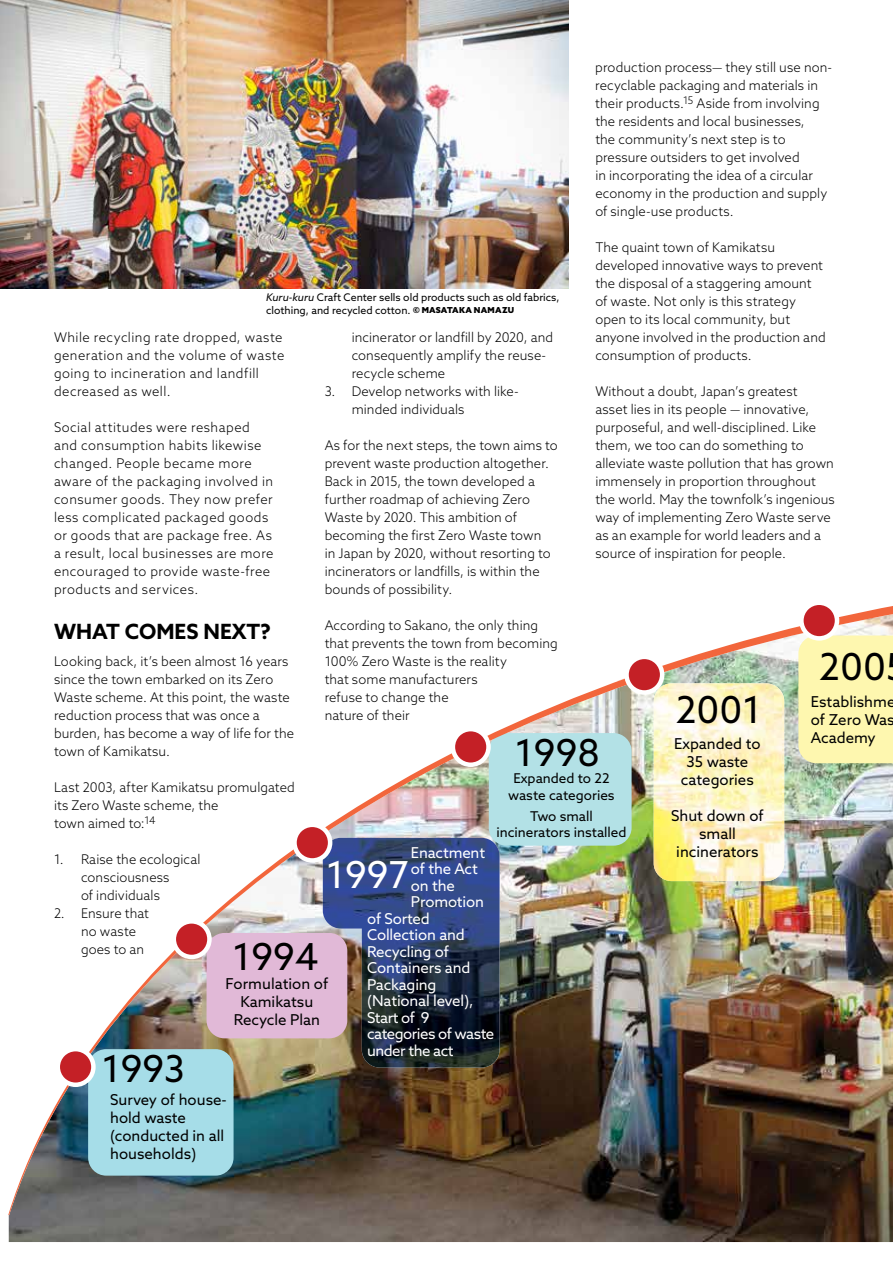
<style>
.page{position:relative;width:893px;height:1263px;background:#fff}
.page>*{position:absolute;margin:0;border:0;box-sizing:border-box;transform-origin:0 0}
.t1{font:37.2px "Azo Sans";color:#000}
.t2{font:37.2px "Azo Sans";color:#fff}
.t3{font:700 21px "Azo Sans";color:#000}
.t4{font:15px/18px "Azo Sans";color:#000;text-align:center}
.t5{font:15px "Azo Sans";letter-spacing:-.01em;color:#fff}
.t6{font:15px "Azo Sans";letter-spacing:-.035em;color:#fff}
.t7{font:13.5px/16.2px "Azo Sans";color:#000;text-align:center}
.t8{font:300 13.35px/18px "Azo Sans";letter-spacing:.01em;color:#000}
.t9{font:300 13.35px/18px "Azo Sans";letter-spacing:.04em;color:#000}
.t10{font:10.5px/12.3px "Azo Sans";color:#000}
.s1{font-style:italic}
.s2{font-weight:900;font-size:8.25px}
</style>
<div class="page">
<img style="left:0;top:0;width:568px;height:289px">
<img style="left:9px;top:1215px;width:884px;height:27px">
<img style="left:8px;top:626px;width:885px;height:589px">
<svg style="left:798px;top:605px;width:95px;height:158px;background:#f9e6ac"></svg>
<svg style="left:624px;top:655px;width:40px;height:40px"></svg>
<svg style="left:451px;top:727px;width:40px;height:40px"></svg>
<svg style="left:172px;top:919px;width:40px;height:40px"></svg>
<svg style="left:56px;top:1047px;width:40px;height:40px"></svg>
<svg style="left:292px;top:822px;width:40px;height:41px"></svg>
<p class="t8" style="left:595px;top:58px;width:238px">production process— they still use non&shy;recyclable packaging and materials in their products.<sup>15</sup> Aside from involving the residents and local businesses,<br>the community’s next step is to pressure outsiders to get involved<br>in incorporating the idea of a circular economy in the production and supply of single-use products.</p>
<p class="t8" style="left:595px;top:238px;width:232px">The quaint town of Kamikatsu developed innovative ways to prevent the disposal of a staggering amount of waste. Not only is this strategy open to its local community, but anyone involved in the production and consumption of products.</p>
<p class="t8" style="left:595px;top:382px;width:241px">Without a doubt, Japan’s greatest<br>asset lies in its people — innovative, purposeful, and well-disciplined. Like them, we too can do something to alleviate waste pollution that has grown immensely in proportion throughout the world. May the townfolk’s ingenious way of implementing Zero Waste serve as an example for world leaders and a source of inspiration for people.</p>
<p class="t10" style="left:266px;top:291px;width:295px"><span class="s1">Kuru-kuru</span> Craft Center sells old products such as old fabrics, clothing, and recycled cotton. <span class="s2">© MASATAKA NAMAZU</span></p>
<p class="t8" style="left:352px;top:328px;width:203px">incinerator or landfill by 2020, and consequently amplify the reuse&shy;recycle scheme</p>
<p class="t8" style="left:352px;top:382px;width:169px;text-indent:-27px">3. Develop networks with like&shy;minded individuals</p>
<p class="t8" style="left:325px;top:436px;width:235px">As for the next steps, the town aims to prevent waste production altogether.<br>Back in 2015, the town developed a further roadmap of achieving Zero Waste by 2020. This ambition of becoming the first Zero Waste town<br>in Japan by 2020, without resorting to incinerators or landfills, is within the bounds of possibility.</p>
<p class="t8" style="left:325px;top:616px;width:235px">According to Sakano, the only thing that prevents the town from becoming<br>100% Zero Waste is the reality<br>that some manufacturers<br>refuse to change the<br>nature of their</p>
<p class="t9" style="left:54px;top:328px;width:232px">While recycling rate dropped, waste generation and the volume of waste going to incineration and landfill decreased as well.</p>
<p class="t9" style="left:54px;top:418px;width:221px">Social attitudes were reshaped and consumption habits likewise changed. People became more aware of the packaging involved in consumer goods. They now prefer less complicated packaged goods or goods that are package free. As a result, local businesses are more encouraged to provide waste-free products and services.</p>
<h2 class="t3" style="left:54px;top:618px;width:218px">WHAT COMES NEXT?</h2>
<p class="t8" style="left:54px;top:652px;width:242px">Looking back, it’s been almost 16 years since the town embarked on its Zero Waste scheme. At this point, the waste reduction process that was once a burden, has become a way of life for the town of Kamikatsu.</p>
<p class="t8" style="left:54px;top:778px;width:242px">Last 2003, after Kamikatsu promulgated its Zero Waste scheme, the<br>town aimed to:<sup>14</sup></p>
<p class="t8" style="left:81px;top:850px;width:121px;text-indent:-27px">1. Raise the ecological consciousness<br>of individuals</p>
<p class="t8" style="left:81px;top:904px;width:70px;text-indent:-27px">2. Ensure that no waste goes to an</p>
<h1 class="t1" style="left:819px;top:643px;width:68px">200</h1>
<p class="t4" style="left:811px;top:692px;width:86px;text-align:justify">Establishme of Zero Was Academy</p>
<h1 class="t1" style="left:676px;top:686px;width:87px">2001</h1>
<p class="t4" style="left:674px;top:734px;width:88px">Expanded to<br>35 waste categories</p>
<p class="t4" style="left:671px;top:806px;width:94px">Shut down of small incinerators</p>
<h1 class="t1" style="left:515px;top:729px;width:86px">1998</h1>
<p class="t7" style="left:508px;top:770px;width:108px">Expanded to 22 waste categories</p>
<p class="t7" style="left:496px;top:807px;width:132px">Two small incinerators installed</p>
<p class="t5" style="left:411px;top:842px;width:76px">Enactment</p>
<p class="t5" style="left:411px;top:859px;width:69px">of the Act</p>
<p class="t5" style="left:411px;top:875px;width:45px">on the</p>
<p class="t5" style="left:411px;top:892px;width:75px">Promotion</p>
<p class="t5" style="left:367px;top:908px;width:64px">of Sorted</p>
<p class="t5" style="left:367px;top:925px;width:99px">Collection and</p>
<p class="t5" style="left:367px;top:941px;width:83px">Recycling of</p>
<p class="t5" style="left:367px;top:958px;width:105px">Containers and</p>
<p class="t5" style="left:367px;top:974px;width:71px">Packaging</p>
<p class="t5" style="left:367px;top:991px;width:108px">(National level),</p>
<p class="t5" style="left:367px;top:1007px;width:64px">Start of 9</p>
<p class="t6" style="left:367px;top:1024px;width:129px">categories of waste</p>
<p class="t6" style="left:367px;top:1040px;width:88px">under the act</p>
<h1 class="t2" style="left:326px;top:850px;width:85px">1997</h1>
<h1 class="t1" style="left:232px;top:932px;width:88px">1994</h1>
<p class="t4" style="left:226px;top:974px;width:104px">Formulation of<br>Kamikatsu<br>Recycle Plan</p>
<h1 class="t1" style="left:102px;top:1044px;width:85px">1993</h1>
<p class="t4" style="left:110px;top:1091px;width:118px;text-align:left">Survey of house&shy;hold waste (conducted in all households)</p>
</div>
